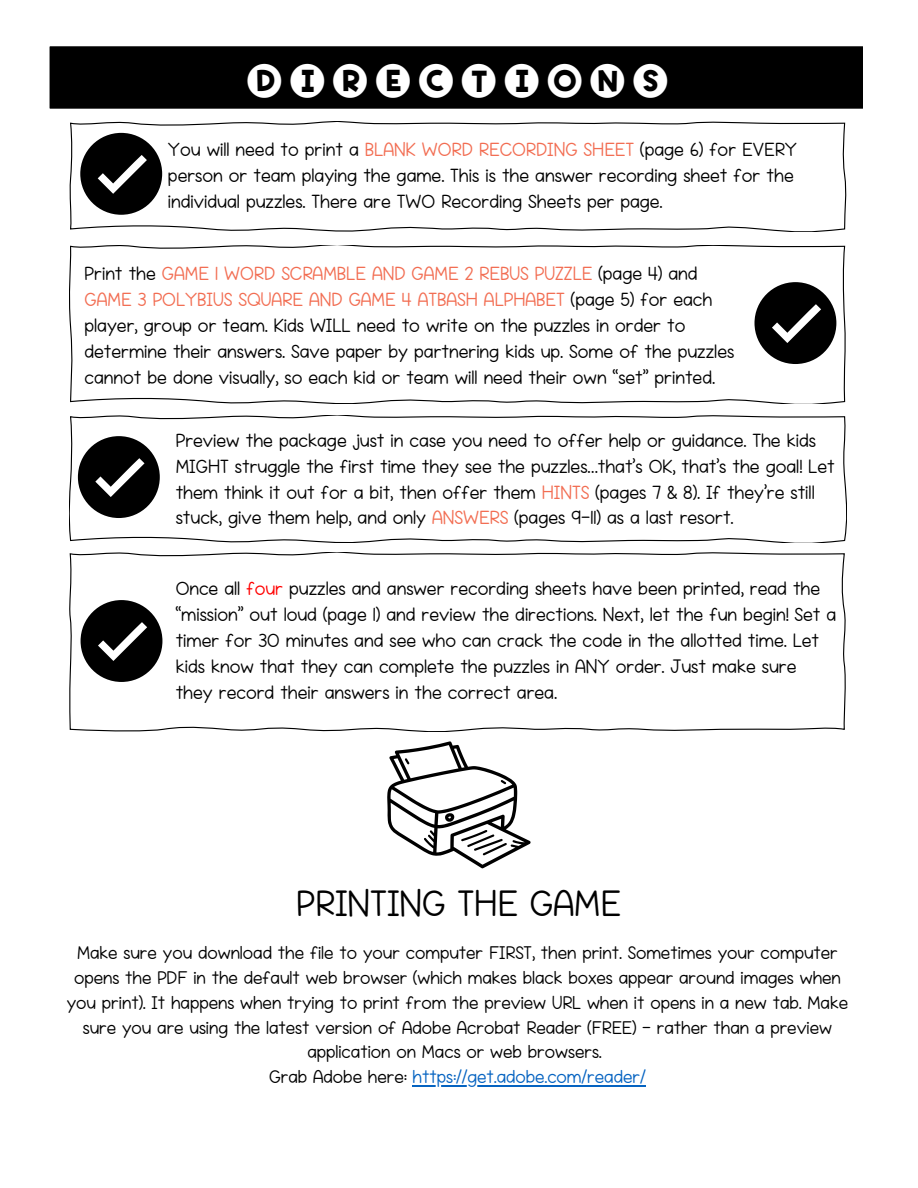
<style>
.page{position:relative;width:918px;height:1188px;background:#fff}
.page>*{position:absolute;margin:0;border:0;box-sizing:border-box;transform-origin:0 0}
.t1{font:42px "Happy Neat Handwriting";color:#000}
.t2{font:37.5px "Happy Task Card Labels";letter-spacing:.165em;color:#fff}
.t3{font:21.75px/25.8px "Happy Neat Handwriting";color:#000}
.t4{font:21px/24.8px "Happy Neat Handwriting";color:#000;text-align:center}
.s1{color:#f26d52}
.s2{color:#f00}
.s3{color:#0563c1}
</style>
<div class="page">
<svg style="left:69px;top:553px;width:777px;height:178px"></svg>
<svg style="left:69px;top:415px;width:778px;height:128px"></svg>
<svg style="left:69px;top:245px;width:777px;height:159px"></svg>
<svg style="left:69px;top:122px;width:778px;height:109px"></svg>
<div style="left:50px;top:46px;width:813px;height:63px;background:#000"></div>
<svg style="left:80px;top:133px;width:82px;height:82px"></svg>
<svg style="left:755px;top:282px;width:81px;height:82px"></svg>
<svg style="left:78px;top:436px;width:82px;height:82px"></svg>
<svg style="left:81px;top:600px;width:81px;height:82px"></svg>
<svg style="left:387px;top:741px;width:144px;height:127px"></svg>
<hr style="left:413px;top:1085px;width:233px;height:1px;background:#0563c1">
<h2 class="t2" style="left:246px;top:54px;width:424px">DIRECTIONS</h2>
<p class="t3" style="left:168px;top:136px;width:631px">You will need to print a <span class="s1">BLANK WORD RECORDING SHEET</span> (page 6) for EVERY person or team playing the game. This is the answer recording sheet for the individual puzzles. There are TWO Recording Sheets per page.</p>
<p class="t3" style="left:85px;top:260px;width:651px">Print the <span class="s1">GAME 1 WORD SCRAMBLE AND GAME 2 REBUS PUZZLE</span> (page 4) and <span class="s1">GAME 3 POLYBIUS SQUARE AND GAME 4 ATBASH ALPHABET</span> (page 5) for each player, group or team. Kids WILL need to write on the puzzles in order to determine their answers. Save paper by partnering kids up. Some of the puzzles cannot be done visually, so each kid or team will need their own “set” printed.</p>
<p class="t3" style="left:176px;top:426px;width:661px">Preview the package just in case you need to offer help or guidance. The kids MIGHT struggle the first time they see the puzzles…that’s OK, that’s the goal! Let them think it out for a bit, then offer them <span class="s1">HINTS</span> (pages 7 &amp; 8). If they’re still stuck, give them help, and only <span class="s1">ANSWERS</span> (pages 9-11) as a last resort.</p>
<p class="t3" style="left:176px;top:575px;width:662px">Once all <span class="s2">four</span> puzzles and answer recording sheets have been printed, read the “mission” out loud (page 1) and review the directions. Next, let the fun begin! Set a timer for 30 minutes and see who can crack the code in the allotted time. Let kids know that they can complete the puzzles in ANY order. Just make sure they record their answers in the correct area.</p>
<h1 class="t1" style="left:297px;top:876px;width:326px">PRINTING THE GAME</h1>
<p class="t4" style="left:67px;top:940px;width:783px">Make sure you download the file to your computer FIRST, then print. Sometimes your computer opens the PDF in the default web browser (which makes black boxes appear around images when you print). It happens when trying to print from the preview URL when it opens in a new tab. Make sure you are using the latest version of Adobe Acrobat Reader (FREE) – rather than a preview application on Macs or web browsers.<br>Grab Adobe here: <span class="s3">https://get.adobe.com/reader/</span></p>
</div>
